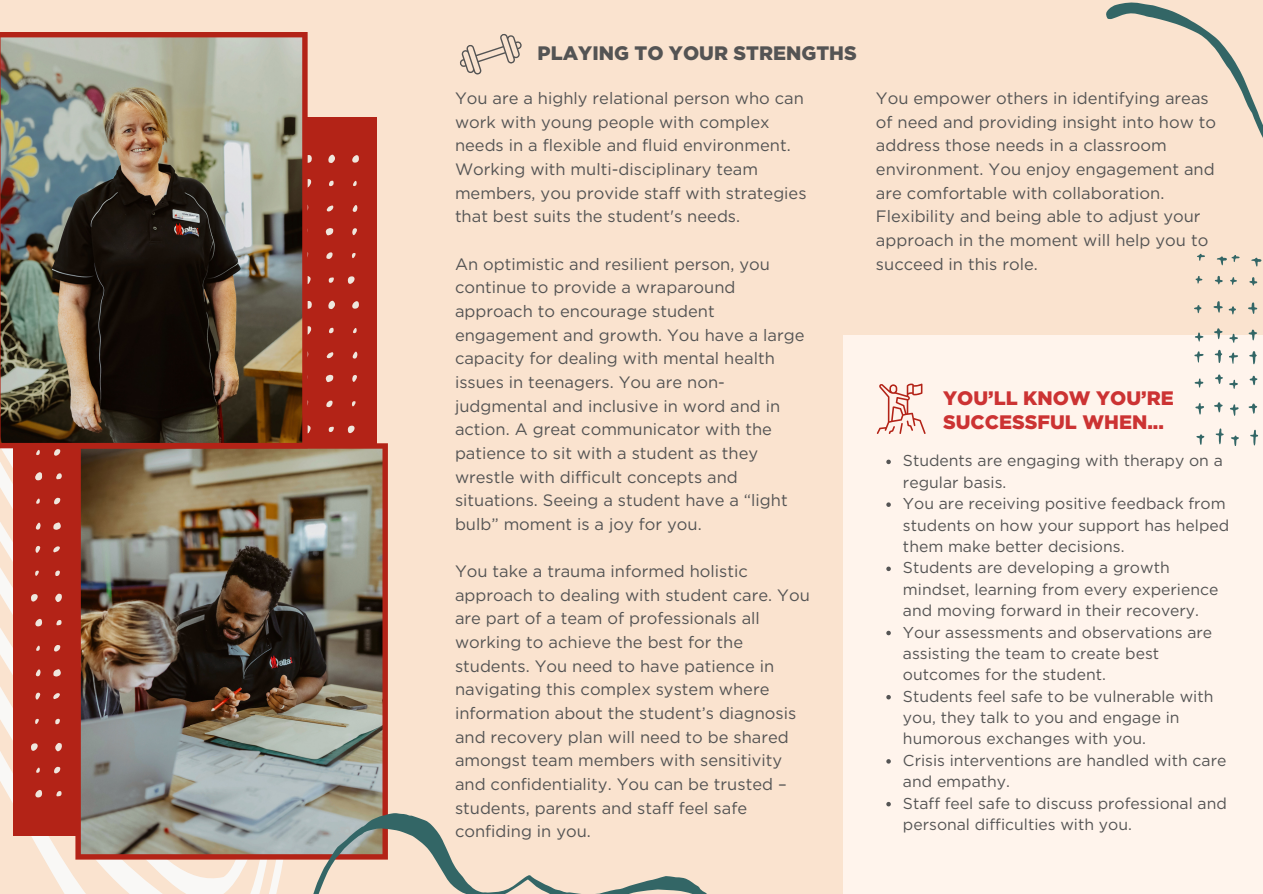
<style>
.page{position:relative;width:1263px;height:894px;background:#fff}
.page>*{position:absolute;margin:0;border:0;box-sizing:border-box;transform-origin:0 0}
.t1{font:900 19.5px/23.7px "Gotham";color:#c33}
.t2{font:900 19.5px "Gotham";color:#545454}
.t3{font:16.5px/23.7px "Gotham";color:#545454}
.t4{font:15.75px/21.3px "Gotham";color:#545454}
</style>
<div class="page">
<div style="left:0;top:0;width:1263px;height:893px;background:#fae3cf"></div>
<svg style="left:0;top:78px;width:308px;height:815px"></svg>
<div style="left:13px;top:117px;width:363px;height:718px;background:#b32317"></div>
<svg style="left:307px;top:179px;width:4px;height:9px"></svg>
<svg style="left:328px;top:154px;width:7px;height:9px"></svg>
<svg style="left:307px;top:155px;width:5px;height:8px"></svg>
<svg style="left:326px;top:205px;width:7px;height:6px"></svg>
<svg style="left:329px;top:180px;width:5px;height:6px"></svg>
<svg style="left:54px;top:449px;width:6px;height:6px"></svg>
<svg style="left:36px;top:450px;width:4px;height:5px"></svg>
<svg style="left:326px;top:228px;width:7px;height:7px"></svg>
<svg style="left:307px;top:276px;width:4px;height:8px"></svg>
<svg style="left:329px;top:277px;width:5px;height:6px"></svg>
<svg style="left:326px;top:252px;width:7px;height:7px"></svg>
<svg style="left:307px;top:326px;width:4px;height:9px"></svg>
<svg style="left:328px;top:300px;width:7px;height:9px"></svg>
<svg style="left:307px;top:301px;width:5px;height:8px"></svg>
<svg style="left:326px;top:352px;width:7px;height:6px"></svg>
<svg style="left:329px;top:327px;width:5px;height:6px"></svg>
<svg style="left:326px;top:375px;width:7px;height:7px"></svg>
<svg style="left:307px;top:425px;width:4px;height:8px"></svg>
<svg style="left:329px;top:426px;width:5px;height:6px"></svg>
<svg style="left:326px;top:400px;width:7px;height:7px"></svg>
<svg style="left:352px;top:155px;width:7px;height:8px"></svg>
<svg style="left:353px;top:205px;width:4px;height:7px"></svg>
<svg style="left:353px;top:181px;width:4px;height:5px"></svg>
<svg style="left:348px;top:276px;width:7px;height:8px"></svg>
<svg style="left:352px;top:228px;width:5px;height:7px"></svg>
<svg style="left:352px;top:253px;width:4px;height:5px"></svg>
<svg style="left:352px;top:301px;width:7px;height:8px"></svg>
<svg style="left:353px;top:351px;width:4px;height:8px"></svg>
<svg style="left:353px;top:328px;width:4px;height:5px"></svg>
<svg style="left:348px;top:425px;width:7px;height:8px"></svg>
<svg style="left:352px;top:375px;width:5px;height:7px"></svg>
<svg style="left:352px;top:401px;width:4px;height:5px"></svg>
<svg style="left:53px;top:522px;width:8px;height:7px"></svg>
<svg style="left:56px;top:473px;width:6px;height:6px"></svg>
<svg style="left:54px;top:497px;width:6px;height:7px"></svg>
<svg style="left:35px;top:472px;width:7px;height:8px"></svg>
<svg style="left:36px;top:522px;width:5px;height:7px"></svg>
<svg style="left:36px;top:498px;width:4px;height:6px"></svg>
<svg style="left:56px;top:791px;width:6px;height:5px"></svg>
<svg style="left:54px;top:766px;width:6px;height:7px"></svg>
<svg style="left:36px;top:767px;width:4px;height:5px"></svg>
<svg style="left:31px;top:594px;width:7px;height:7px"></svg>
<svg style="left:35px;top:546px;width:5px;height:7px"></svg>
<svg style="left:35px;top:570px;width:4px;height:5px"></svg>
<svg style="left:55px;top:593px;width:7px;height:9px"></svg>
<svg style="left:53px;top:546px;width:7px;height:6px"></svg>
<svg style="left:55px;top:570px;width:5px;height:6px"></svg>
<svg style="left:53px;top:669px;width:8px;height:7px"></svg>
<svg style="left:56px;top:620px;width:6px;height:5px"></svg>
<svg style="left:54px;top:645px;width:6px;height:6px"></svg>
<svg style="left:35px;top:618px;width:7px;height:8px"></svg>
<svg style="left:36px;top:669px;width:5px;height:7px"></svg>
<svg style="left:36px;top:645px;width:4px;height:6px"></svg>
<svg style="left:31px;top:743px;width:7px;height:7px"></svg>
<svg style="left:35px;top:692px;width:5px;height:7px"></svg>
<svg style="left:35px;top:718px;width:4px;height:6px"></svg>
<svg style="left:35px;top:790px;width:7px;height:7px"></svg>
<svg style="left:55px;top:743px;width:7px;height:8px"></svg>
<svg style="left:53px;top:693px;width:7px;height:6px"></svg>
<svg style="left:55px;top:718px;width:5px;height:6px"></svg>
<img style="left:75px;top:443px;width:313px;height:416px">
<img style="left:0;top:32px;width:307px;height:416px">
<div style="left:843px;top:335px;width:420px;height:558px;background:#fff4ec"></div>
<svg style="left:460px;top:34px;width:62px;height:41px"></svg>
<svg style="left:877px;top:383px;width:49px;height:51px"></svg>
<svg style="left:886px;top:459px;width:5px;height:5px"></svg>
<svg style="left:886px;top:502px;width:5px;height:4px"></svg>
<svg style="left:886px;top:566px;width:5px;height:5px"></svg>
<svg style="left:886px;top:630px;width:5px;height:5px"></svg>
<svg style="left:886px;top:695px;width:5px;height:4px"></svg>
<svg style="left:886px;top:759px;width:5px;height:4px"></svg>
<svg style="left:886px;top:801px;width:5px;height:5px"></svg>
<svg style="left:211px;top:798px;width:495px;height:95px"></svg>
<svg style="left:1250px;top:429px;width:8px;height:16px"></svg>
<svg style="left:1249px;top:351px;width:8px;height:13px"></svg>
<svg style="left:1248px;top:302px;width:10px;height:12px"></svg>
<svg style="left:1248px;top:329px;width:9px;height:11px"></svg>
<svg style="left:1251px;top:257px;width:10px;height:10px"></svg>
<svg style="left:1230px;top:404px;width:9px;height:12px"></svg>
<svg style="left:1248px;top:403px;width:9px;height:11px"></svg>
<svg style="left:1229px;top:352px;width:9px;height:12px"></svg>
<svg style="left:1231px;top:435px;width:8px;height:11px"></svg>
<svg style="left:1249px;top:375px;width:8px;height:10px"></svg>
<svg style="left:1249px;top:277px;width:8px;height:9px"></svg>
<svg style="left:1229px;top:333px;width:9px;height:10px"></svg>
<svg style="left:1229px;top:379px;width:9px;height:10px"></svg>
<svg style="left:1230px;top:277px;width:7px;height:8px"></svg>
<svg style="left:1215px;top:428px;width:9px;height:16px"></svg>
<svg style="left:1214px;top:349px;width:8px;height:14px"></svg>
<svg style="left:1213px;top:301px;width:23px;height:13px"></svg>
<svg style="left:1214px;top:328px;width:9px;height:11px"></svg>
<svg style="left:1217px;top:255px;width:23px;height:10px"></svg>
<svg style="left:1195px;top:403px;width:9px;height:11px"></svg>
<svg style="left:1214px;top:402px;width:9px;height:10px"></svg>
<svg style="left:1194px;top:351px;width:10px;height:11px"></svg>
<svg style="left:1196px;top:434px;width:8px;height:11px"></svg>
<svg style="left:1215px;top:374px;width:8px;height:10px"></svg>
<svg style="left:1215px;top:275px;width:8px;height:9px"></svg>
<svg style="left:1195px;top:332px;width:9px;height:9px"></svg>
<svg style="left:1194px;top:378px;width:10px;height:10px"></svg>
<svg style="left:1194px;top:305px;width:7px;height:8px"></svg>
<svg style="left:1197px;top:253px;width:8px;height:8px"></svg>
<svg style="left:1195px;top:276px;width:7px;height:7px"></svg>
<svg style="left:1106px;top:2px;width:157px;height:136px"></svg>
<p class="t2" style="left:538px;top:41px;width:321px">PLAYING TO YOUR STRENGTHS</p>
<p class="t3" style="left:455px;top:86px;width:353px">You are a highly relational person who can work with young people with complex needs in a flexible and fluid environment.<br>Working with multi-disciplinary team members, you provide staff with strategies that best suits the student's needs.</p>
<p class="t3" style="left:455px;top:252px;width:351px">An optimistic and resilient person, you continue to provide a wraparound approach to encourage student engagement and growth. You have a large capacity for dealing with mental health issues in teenagers. You are non&shy;judgmental and inclusive in word and in action. A great communicator with the patience to sit with a student as they wrestle with difficult concepts and situations. Seeing a student have a “light bulb” moment is a joy for you.</p>
<p class="t3" style="left:455px;top:559px;width:356px">You take a trauma informed holistic approach to dealing with student care. You are part of a team of professionals all working to achieve the best for the students. You need to have patience in navigating this complex system where information about the student’s diagnosis and recovery plan will need to be shared amongst team members with sensitivity and confidentiality. You can be trusted – students, parents and staff feel safe confiding in you.</p>
<p class="t3" style="left:876px;top:86px;width:342px">You empower others in identifying areas of need and providing insight into how to address those needs in a classroom environment. You enjoy engagement and are comfortable with collaboration.<br>Flexibility and being able to adjust your approach in the moment will help you to succeed in this role.</p>
<p class="t1" style="left:943px;top:386px;width:232px">YOU’LL KNOW YOU’RE<br>SUCCESSFUL WHEN...</p>
<p class="t4" style="left:903px;top:450px;width:321px">Students are engaging with therapy on a regular basis.</p>
<h1 class="t4" style="left:903px;top:492px;width:328px">You are receiving positive feedback from students on how your support has helped them make better decisions.</h1>
<p class="t4" style="left:903px;top:557px;width:317px">Students are developing a growth mindset, learning from every experience and moving forward in their recovery.</p>
<p class="t4" style="left:903px;top:621px;width:311px">Your assessments and observations are assisting the team to create best outcomes for the student.</p>
<p class="t4" style="left:903px;top:685px;width:312px">Students feel safe to be vulnerable with you, they talk to you and engage in humorous exchanges with you.</p>
<p class="t4" style="left:903px;top:749px;width:325px">Crisis interventions are handled with care and empathy.</p>
<p class="t4" style="left:903px;top:792px;width:325px">Staff feel safe to discuss professional and personal difficulties with you.</p>
</div>
